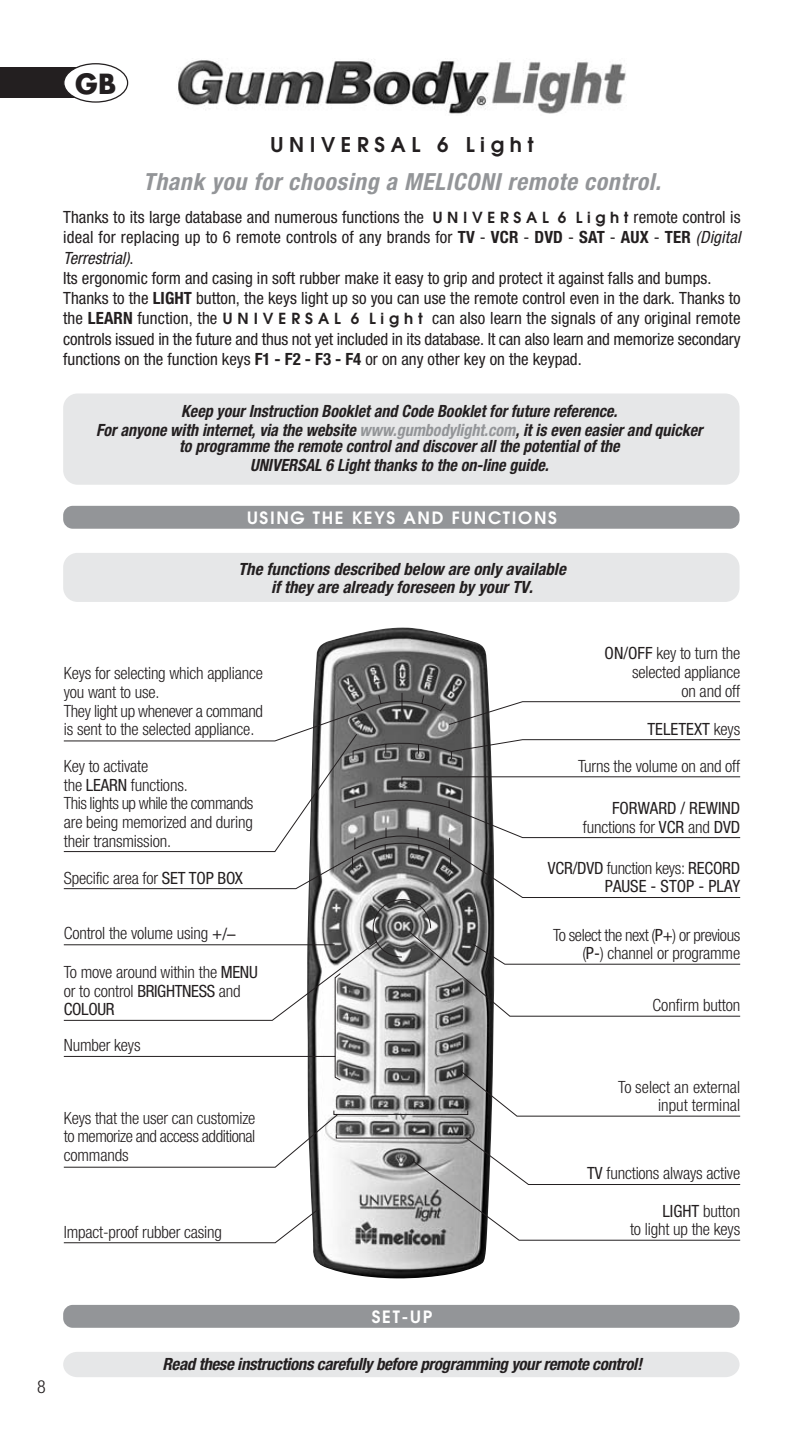
<style>
.page{position:relative;width:804px;height:1442px;background:#fff}
.page>*{position:absolute;margin:0;border:0;box-sizing:border-box;transform-origin:0 0}
.t1{font:700 27px "Futura";color:#231f20}
.t2{font:italic 700 condensed 23.62px "Helvetica Neue";letter-spacing:.03em;color:#939598}
.t3{font:600 20.25px "Avant Garde";color:#231f20}
.t4{font:300 condensed 18px "Helvetica Neue";color:#231f20}
.t5{font:condensed 16.88px/20.2px "Helvetica Neue";color:#231f20;text-align:right}
.t6{font:300 condensed 16.88px/18.4px "Helvetica Neue";letter-spacing:-.01em;color:#231f20;text-align:right}
.t7{font:italic 700 condensed 16.88px/18.4px "Helvetica Neue";color:#231f20;text-align:center;scale:.95 1}
.t8{font:italic 700 condensed 16.88px/18.4px "Helvetica Neue";color:#231f20;text-align:center}
.t9{font:italic 700 condensed 16.88px "Helvetica Neue";letter-spacing:-.02em;color:#231f20}
.t10{font:600 16.88px "Avant Garde";letter-spacing:.1em;color:#fff}
.s1{font-family:"Avant Garde";font-weight:600;font-stretch:normal;font-size:15.3px}
.s2{font-weight:700}
.s3{font-style:italic}
.s4{color:#939598}
.s5{font-weight:400}
.s6{font-weight:300}
</style>
<div class="page">
<div style="left:0;top:67px;width:99px;height:31px;background:#231f20"></div>
<div style="left:63px;top:63px;width:65px;height:40px;background:#fff;border:1px solid #231f20;border-radius:50%"></div>
<img style="left:313px;top:627px;width:176px;height:651px">
<div style="left:63px;top:506px;width:676px;height:23px;background:#939598;border-radius:10px"></div>
<div style="left:63px;top:553px;width:676px;height:49px;background:#e6e7e8;border-radius:14px"></div>
<div style="left:63px;top:393px;width:676px;height:92px;background:#e6e7e8;border-radius:14px"></div>
<div style="left:63px;top:1304px;width:676px;height:23px;background:#939598;border-radius:10px"></div>
<div style="left:63px;top:1352px;width:676px;height:25px;background:#e6e7e8"></div>
<img style="left:178px;top:60px;width:448px;height:54px">
<svg style="left:63px;top:692px;width:678px;height:551px"></svg>
<h1 class="t1" style="left:75px;top:71px;width:43px">GB</h1>
<p class="t3" style="left:270px;top:137px;width:265px">U N I V E R S A L 6 L i g h t</p>
<h2 class="t2" style="left:143px;top:173px;width:523px">Thank you for choosing a MELICONI remote control.</h2>
<p class="t5" style="left:63px;top:208px;width:682px;text-align:left">Thanks to its large database and numerous functions the <span class="s1">U N I V E R S A L 6 L i g h t</span> remote control is ideal for replacing up to 6 remote controls of any brands for <span class="s2">TV</span> - <span class="s2">VCR</span> - <span class="s2">DVD</span> - <span class="s2">SAT</span> - <span class="s2">AUX</span> - <span class="s2">TER</span> <span class="s3">(Digital Terrestrial)</span>.<br>Its ergonomic form and casing in soft rubber make it easy to grip and protect it against falls and bumps.<br>Thanks to the <span class="s2">LIGHT</span> button, the keys light up so you can use the remote control even in the dark. Thanks to the <span class="s2">LEARN</span> function, the <span class="s1">U N I V E R S A L 6 L i g h t</span> can also learn the signals of any original remote controls issued in the future and thus not yet included in its database. It can also learn and memorize secondary functions on the function keys <span class="s2">F1 - F2 - F3 - F4</span> or on any other key on the keypad.</p>
<p class="t7" style="left:96px;top:403px;width:643px">Keep yourInstruction Booklet and Code Booklet forfuture reference.<br>Foranyone with internet,via the website <span class="s4">www.gumbodylight.com</span>,it is even easierand quicker</p>
<p class="t7" style="left:179px;top:439px;width:468px">to programme the remote controland discoverallthe potentialof the<br>UNIVERSAL 6 Light thanks to the on-line guide.</p>
<p class="t10" style="left:247px;top:511px;width:311px">USING THE KEYS AND FUNCTIONS</p>
<p class="t8" style="left:238px;top:561px;width:332px">The functions described below are only available if they are already foreseen by yourTV.</p>
<p class="t6" style="left:64px;top:665px;width:201px;text-align:left">Keys for selecting which appliance you want to use.<br>They light up whenever a command is sent to the selected appliance.</p>
<p class="t6" style="left:64px;top:758px;width:191px;text-align:left">Key to activate<br>the <span class="s5">LEARN</span> functions.<br>This lights up while the commands are being memorized and during their transmission.</p>
<p class="t6" style="left:64px;top:869px;width:181px">Specific area for <span class="s5">SET TOP BOX</span></p>
<p class="t6" style="left:64px;top:924px;width:173px">Control the volume using <span class="s5">+/–</span></p>
<p class="t6" style="left:64px;top:964px;width:195px;text-align:left">To move around within the <span class="s5">MENU </span>or to control <span class="s5">BRIGHTNESS</span> and<br><span class="s5">COLOUR</span></p>
<p class="t6" style="left:64px;top:1037px;width:78px">Number keys</p>
<p class="t6" style="left:64px;top:1109px;width:193px;text-align:justify">Keys that the user can customize to memorize and access additional commands</p>
<p class="t6" style="left:64px;top:1223px;width:160px">Impact-proof rubber casing</p>
<p class="t6" style="left:604px;top:645px;width:137px"><span class="s5">ON/OFF</span> key to turn the selected appliance<br>on and off</p>
<p class="t5" style="left:647px;top:720px;width:94px">TELETEXT <span class="s6">keys</span></p>
<p class="t6" style="left:578px;top:758px;width:164px">Turns the volume on and off</p>
<p class="t5" style="left:583px;top:800px;width:159px;line-height:18.4px">FORWARD / REWIND <span class="s6">functions for</span> VCR <span class="s6">and</span> DVD</p>
<p class="t5" style="left:548px;top:860px;width:194px;line-height:18.4px">VCR/DVD <span class="s6">function keys:</span> RECORD<br>PAUSE - STOP - PLAY</p>
<p class="t6" style="left:553px;top:926px;width:189px">To select the next (<span class="s5">P+</span>) or previous (<span class="s5">P-</span>) channel or programme</p>
<p class="t6" style="left:652px;top:997px;width:89px">Confirm button</p>
<p class="t6" style="left:618px;top:1078px;width:123px">To select an external input terminal</p>
<p class="t6" style="left:587px;top:1165px;width:155px"><span class="s5">TV</span> functions always active</p>
<p class="t6" style="left:630px;top:1202px;width:112px"><span class="s5">LIGHT</span> button<br>to light up the keys</p>
<p class="t4" style="left:37px;top:1379px;width:10px">8</p>
<p class="t10" style="left:372px;top:1310px;width:62px">SET-UP</p>
<p class="t9" style="left:162px;top:1358px;width:484px">Read these instructions carefully before programming yourremote control!</p>
</div>
